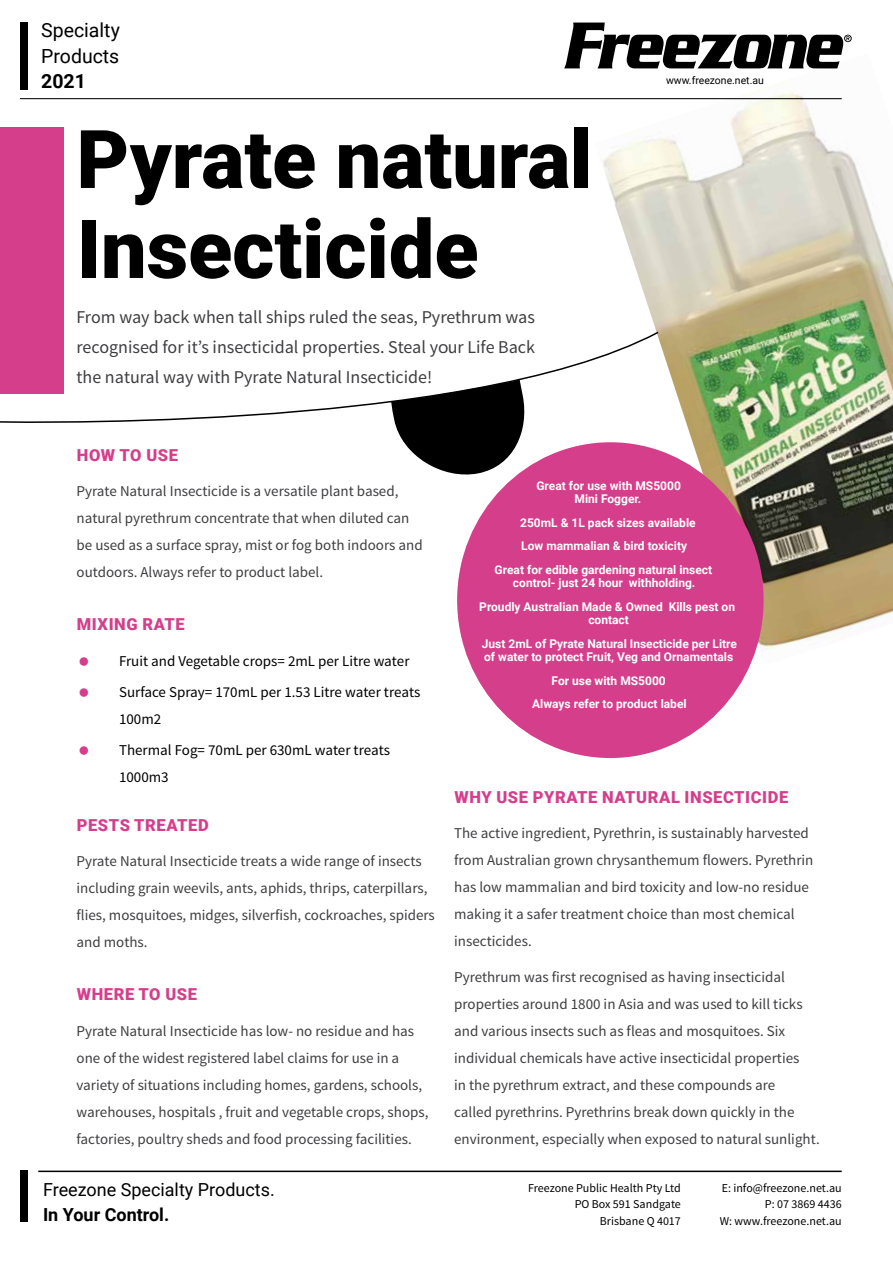
<style>
.page{position:relative;width:893px;height:1263px;background:#fff}
.page>*{position:absolute;margin:0;border:0;box-sizing:border-box;transform-origin:0 0}
.t1{font:900 81px/90px "Roboto";color:#000}
.t2{font:19.5px/25.5px "Roboto";color:#000}
.t3{font:700 19.5px "Roboto";color:#000}
.t4{font:18px/30px "Source Sans Pro";color:#3e3d40;text-align:justify}
.t5{font:18px "Roboto";color:#000}
.t6{font:700 18px "Roboto";color:#000}
.t7{font:900 16.5px "Roboto";letter-spacing:.035em;color:#d53e8b}
.t8{font:15px/27px "Source Sans Pro";color:#3e3d40}
.t9{font:15px/31.2px "Source Sans Pro";color:#000}
.t10{font:700 12px/23.5px "Roboto";color:#fff;text-align:center}
.t11{font:12px/16.5px "Source Sans Pro";color:#000;text-align:right}
.t12{font:10.5px "Roboto";color:#000}
</style>
<div class="page">
<div style="left:20px;top:1170px;width:7px;height:52px;background:#000"></div>
<svg style="left:564px;top:23px;width:288px;height:45px"></svg>
<div style="left:20px;top:23px;width:7px;height:67px;background:#000"></div>
<hr style="left:20px;top:98px;width:822px;height:1px;background:#000">
<div style="left:0;top:127px;width:64px;height:266px;background:#d53e8b"></div>
<hr style="left:38px;top:1170px;width:804px;height:2px;background:#000">
<img style="left:595px;top:54px;width:298px;height:609px">
<div style="left:457px;top:442px;width:307px;height:316px;background:#d53e8b;border-radius:50%"></div>
<svg style="left:0;top:330px;width:660px;height:104px"></svg>
<svg style="left:391px;top:380px;width:139px;height:100px"></svg>
<h2 class="t2" style="left:41px;top:17px;width:80px">Specialty<br>Products</h2>
<h2 class="t3" style="left:41px;top:67px;width:46px">2021</h2>
<p class="t12" style="left:666px;top:73px;width:99px">www.freezone.net.au</p>
<h1 class="t1" style="left:77px;top:111px;width:518px">Pyrate natural<br>Insecticide</h1>
<p class="t4" style="left:77px;top:302px;width:460px">From way back when tall ships ruled the seas, Pyrethrum was recognised for it’s insecticidal properties. Steal your Life Back the natural way with Pyrate Natural Insecticide!</p>
<p class="t7" style="left:77px;top:443px;width:103px">HOW TO USE</p>
<p class="t8" style="left:77px;top:478px;width:348px">Pyrate Natural Insecticide is a versatile plant based, natural pyrethrum concentrate that when diluted can be used as a surface spray, mist or fog both indoors and outdoors. Always refer to product label.</p>
<p class="t7" style="left:77px;top:613px;width:109px">MIXING RATE</p>
<p class="t9" style="left:119px;top:645px;width:303px">Fruit and Vegetable crops= 2mL per Litre water<br>Surface Spray= 170mL per 1.53 Litre water treats</p>
<p class="t9" style="left:119px;top:703px;width:272px">100m2<br>Thermal Fog= 70mL per 630mL water treats</p>
<p class="t9" style="left:119px;top:762px;width:51px">1000m3</p>
<p class="t7" style="left:77px;top:813px;width:133px">PESTS TREATED</p>
<p class="t8" style="left:77px;top:848px;width:360px">Pyrate Natural Insecticide treats a wide range of insects including grain weevils, ants, aphids, thrips, caterpillars, flies, mosquitoes, midges, silverfish, cockroaches, spiders and moths.</p>
<p class="t7" style="left:77px;top:983px;width:122px">WHERE TO USE</p>
<p class="t8" style="left:77px;top:1018px;width:354px">Pyrate Natural Insecticide has low- no residue and has one of the widest registered label claims for use in a variety of situations including homes, gardens, schools, warehouses, hospitals , fruit and vegetable crops, shops, factories, poultry sheds and food processing facilities.</p>
<p class="t5" style="left:43px;top:1177px;width:233px">Freezone Specialty Products.</p>
<p class="t6" style="left:43px;top:1202px;width:128px">In Your Control.</p>
<p class="t10" style="left:536px;top:478px;width:146px;line-height:13.5px">Great for use with MS5000<br>Mini Fogger.</p>
<p class="t10" style="left:520px;top:510px;width:177px">250mL &amp; 1L pack sizes available</p>
<p class="t10" style="left:521px;top:534px;width:167px">Low mammalian &amp; bird toxicity</p>
<p class="t10" style="left:495px;top:557px;width:219px">Great for edible gardening natural insect</p>
<p class="t10" style="left:479px;top:571px;width:257px">control- just 24 hour withholding.<br>Proudly Australian Made &amp; Owned Kills pest on</p>
<p class="t10" style="left:482px;top:608px;width:257px">contact<br>Just 2mL of Pyrate Natural Insecticide per Litre</p>
<p class="t10" style="left:484px;top:645px;width:250px">of water to protect Fruit, Veg and Ornamentals<br>For use with MS5000<br>Always refer to product label</p>
<p class="t7" style="left:454px;top:785px;width:335px">WHY USE PYRATE NATURAL INSECTICIDE</p>
<p class="t8" style="left:454px;top:820px;width:361px">The active ingredient, Pyrethrin, is sustainably harvested from Australian grown chrysanthemum flowers. Pyrethrin has low mammalian and bird toxicity and low-no residue making it a safer treatment choice than most chemical insecticides.</p>
<p class="t8" style="left:454px;top:964px;width:367px">Pyrethrum was first recognised as having insecticidal properties around 1800 in Asia and was used to kill ticks and various insects such as fleas and mosquitoes. Six individual chemicals have active insecticidal properties<br>in the pyrethrum extract, and these compounds are<br>called pyrethrins. Pyrethrins break down quickly in the environment, especially when exposed to natural sunlight.</p>
<p class="t11" style="left:528px;top:1180px;width:154px">Freezone Public Health Pty Ltd<br>PO Box 591 Sandgate<br>Brisbane Q 4017</p>
<p class="t11" style="left:720px;top:1180px;width:123px">E: info@freezone.net.au<br>P: 07 3869 4436<br>W: www.freezone.net.au</p>
</div>
